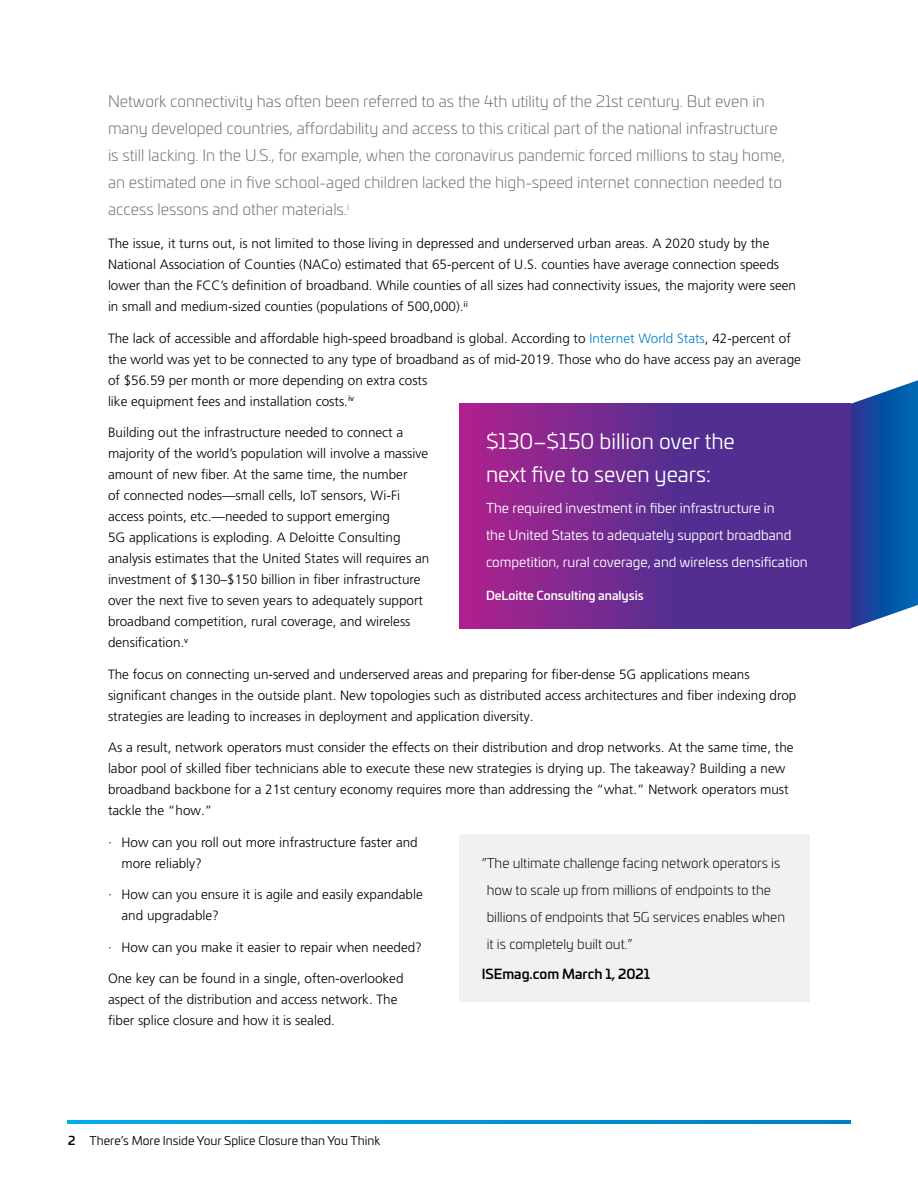
<style>
.page{position:relative;width:918px;height:1188px;background:#fff}
.page>*{position:absolute;margin:0;border:0;box-sizing:border-box;transform-origin:0 0}
.t1{font:21px/33px "Univia Pro";color:#fff}
.t2{font:300 15.75px/27px "Univia Pro";color:#6d6e71}
.t3{font:300 13.5px/21px "Frutiger LT Pro";color:#000}
.t4{font:300 13.5px/27px "Univia Pro";color:#000}
.t5{font:13.5px/27px "Univia Pro";color:#fff}
.t6{font:500 13.5px "Univia Pro";color:#000}
.t7{font:12px "Univia Pro";color:#000}
.t8{font:500 12px "Univia Pro";color:#fff}
.s1{color:#0080c6}
.s2{font-weight:500}
</style>
<div class="page">
<svg style="left:68px;top:1121px;width:782px;height:2px;background:#0095d9"></svg>
<div style="left:459px;top:834px;width:351px;height:168px;background:#f1f1f2"></div>
<svg style="left:850px;top:380px;width:68px;height:249px;background:#285eab"></svg>
<svg style="left:459px;top:404px;width:391px;height:225px;background:#6c2a90"></svg>
<p class="t2" style="left:108px;top:87px;width:679px">Network connectivity has often been referred to as the 4th utility of the 21st century. But even in many developed countries, affordability and access to this critical part of the national infrastructure is still lacking. In the U.S., for example, when the coronavirus pandemic forced millions to stay home, an estimated one in five school-aged children lacked the high-speed internet connection needed to access lessons and other materials.<sup>i</sup></p>
<p class="t3" style="left:108px;top:233px;width:690px">The issue, it turns out, is not limited to those living in depressed and underserved urban areas. A 2020 study by the National Association of Counties (NACo) estimated that 65-percent of U.S. counties have average connection speeds lower than the FCC’s definition of broadband. While counties of all sizes had connectivity issues, the majority were seen in small and medium-sized counties (populations of 500,000).<sup>ii</sup></p>
<p class="t3" style="left:108px;top:328px;width:694px">The lack of accessible and affordable high-speed broadband is global. According to <span class="s1">Internet World Stats</span>, 42-percent of the world was yet to be connected to any type of broadband as of mid-2019. Those who do have access pay an average of $56.59 per month or more depending on extra costs<br>like equipment fees and installation costs.<sup>iv</sup></p>
<p class="t3" style="left:108px;top:422px;width:323px">Building out the infrastructure needed to connect a majority of the world’s population will involve a massive amount of new fiber. At the same time, the number<br>of connected nodes—small cells, IoT sensors, Wi-Fi access points, etc.—needed to support emerging<br>5G applications is exploding. A Deloitte Consulting analysis estimates that the United States will requires an investment of $130–$150 billion in fiber infrastructure over the next five to seven years to adequately support broadband competition, rural coverage, and wireless densification.<sup>v</sup></p>
<p class="t3" style="left:108px;top:664px;width:690px">The focus on connecting un-served and underserved areas and preparing for fiber-dense 5G applications means significant changes in the outside plant. New topologies such as distributed access architectures and fiber indexing drop strategies are leading to increases in deployment and application diversity.</p>
<p class="t3" style="left:108px;top:737px;width:687px">As a result, network operators must consider the effects on their distribution and drop networks. At the same time, the labor pool of skilled fiber technicians able to execute these new strategies is drying up. The takeaway? Building a new broadband backbone for a 21st century economy requires more than addressing the “what.” Network operators must tackle the “how.”</p>
<p class="t3" style="left:122px;top:832px;width:298px;text-indent:-14px">· How can you roll out more infrastructure faster and more reliably?</p>
<p class="t3" style="left:122px;top:884px;width:303px;text-indent:-14px">· How can you ensure it is agile and easily expandable and upgradable?</p>
<p class="t3" style="left:108px;top:937px;width:316px">· How can you make it easier to repair when needed?</p>
<p class="t3" style="left:108px;top:968px;width:297px">One key can be found in a single, often-overlooked aspect of the distribution and access network. The fiber splice closure and how it is sealed.</p>
<h1 class="t1" style="left:486px;top:424px;width:250px">$130–$150 billion over the next five to seven years:</h1>
<p class="t5" style="left:486px;top:494px;width:323px">The required investment in fiber infrastructure in<br>the United States to adequately support broadband competition, rural coverage, and wireless densification</p>
<p class="t8" style="left:486px;top:587px;width:159px">DeLoitte Consulting analysis</p>
<p class="t4" style="left:487px;top:849px;width:300px;text-indent:-5px">”The ultimate challenge facing network operators is how to scale up from millions of endpoints to the billions of endpoints that 5G services enables when it is completely built out.”</p>
<p class="t6" style="left:482px;top:963px;width:170px">ISEmag.com March 1, 2021</p>
<p class="t7" style="left:68px;top:1132px;width:314px"><span class="s2">2</span> There’s More Inside Your Splice Closure than You Think</p>
</div>
